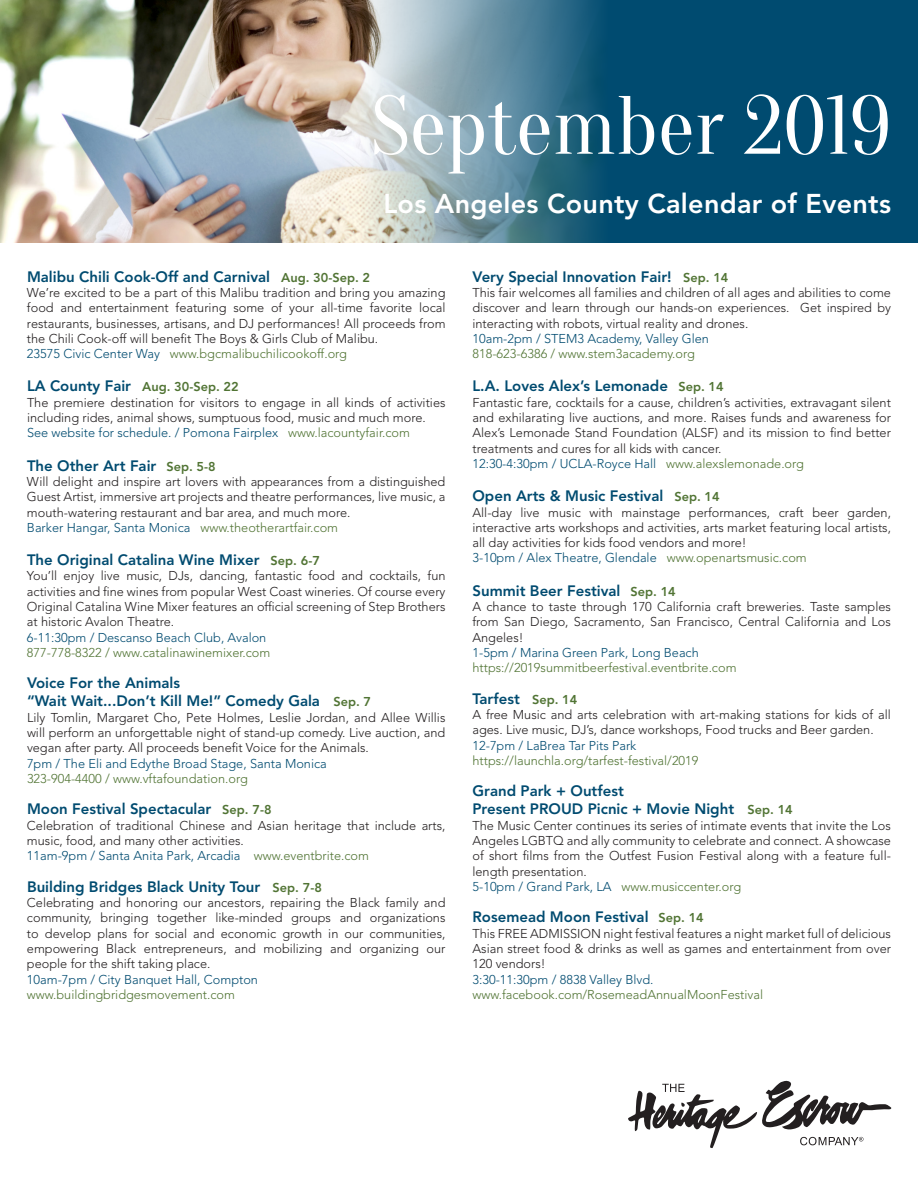
<style>
.page{position:relative;width:918px;height:1188px;background:#fff}
.page>*{position:absolute;margin:0;border:0;box-sizing:border-box;transform-origin:0 0}
.t1{font:82.5px "Oranienbaum";color:#fff}
.t2{font:800 27px "Avenir LT Std";letter-spacing:.01em;color:#fff}
.t3{font:800 15px/18px "Avenir LT Std";color:#004b70}
.t4{font:300 12.75px/15.3px "Avenir LT Std";color:#231f20}
.t5{font:300 12.75px "Avenir LT Std";color:#517434}
.t6{font:300 12.75px "Avenir LT Std";color:#004b70}
.s1{font-size:12.75px;color:#517434}
.s2{color:#004b70}
.s3{color:#517434}
.s4{font-weight:800;font-size:15px;color:#004b70}
.s5{font-weight:800;color:#517434}
</style>
<div class="page">
<div style="left:0;top:0;width:918px;height:243px;background:#004b70"></div>
<img style="left:0;top:0;width:598px;height:243px">
<svg style="left:628px;top:1081px;width:263px;height:67px"></svg>
<h1 class="t1" style="left:371px;top:80px;width:521px">September 2019</h1>
<h2 class="t2" style="left:383px;top:187px;width:509px">Los Angeles County Calendar of Events</h2>
<p class="t3" style="left:27px;top:267px;width:345px">Malibu Chili Cook-Off and Carnival <span class="s1">Aug. 30-Sep. 2</span></p>
<p class="t4" style="left:27px;top:285px;width:420px">We’re excited to be a part of this Malibu tradition and bring you amazing food and entertainment featuring some of your all-time favorite local restaurants, businesses, artisans, and DJ performances! All proceeds from the Chili Cook-off will benefit The Boys &amp; Girls Club of Malibu.<br><span class="s2">23575 Civic Center Way</span> <span class="s3">www.bgcmalibuchilicookoff.org</span></p>
<p class="t4" style="left:27px;top:379px;width:420px"><span class="s4">LA County Fair</span> <span class="s5">Aug. 30-Sep. 22<br></span>The premiere destination for visitors to engage in all kinds of activities including rides, animal shows, sumptuous food, music and much more.<br><span class="s2">See website for schedule. / Pomona Fairplex</span> <span class="s3">www.lacountyfair.com</span></p>
<p class="t3" style="left:27px;top:456px;width:190px">The Other Art Fair <span class="s1">Sep. 5-8</span></p>
<p class="t4" style="left:27px;top:474px;width:420px">Will delight and inspire art lovers with appearances from a distinguished Guest Artist, immersive art projects and theatre performances, live music, a mouth-watering restaurant and bar area, and much more.<br><span class="s2">Barker Hangar, Santa Monica</span> <span class="s3">www.theotherartfair.com</span></p>
<p class="t3" style="left:27px;top:551px;width:294px">The Original Catalina Wine Mixer <span class="s1">Sep. 6-7</span></p>
<p class="t4" style="left:27px;top:568px;width:420px;text-align:justify">You’ll enjoy live music, DJs, dancing, fantastic food and cocktails, fun activities and fine wines from popular West Coast wineries. Of course every Original Catalina Wine Mixer features an official screening of Step Brothers at historic Avalon Theatre.</p>
<p class="t6" style="left:27px;top:630px;width:241px">6-11:30pm / Descanso Beach Club, Avalon</p>
<p class="t5" style="left:27px;top:645px;width:245px">877-778-8322 / www.catalinawinemixer.com</p>
<p class="t3" style="left:27px;top:674px;width:346px">Voice For the Animals<br>“Wait Wait...Don’t Kill Me!” Comedy Gala <span class="s1">Sep. 7</span></p>
<p class="t4" style="left:27px;top:710px;width:420px;text-align:justify">Lily Tomlin, Margaret Cho, Pete Holmes, Leslie Jordan, and Allee Willis will perform an unforgettable night of stand-up comedy. Live auction, and vegan after party. All proceeds benefit Voice for the Animals.</p>
<p class="t6" style="left:27px;top:756px;width:301px">7pm / The Eli and Edythe Broad Stage, Santa Monica</p>
<p class="t5" style="left:27px;top:771px;width:222px">323-904-4400 / www.vftafoundation.org</p>
<p class="t3" style="left:27px;top:800px;width:246px">Moon Festival Spectacular <span class="s1">Sep. 7-8</span></p>
<p class="t4" style="left:27px;top:818px;width:420px">Celebration of traditional Chinese and Asian heritage that include arts, music, food, and many other activities.<br><span class="s2">11am-9pm / Santa Anita Park, Arcadia</span> <span class="s3">www.eventbrite.com</span></p>
<p class="t3" style="left:27px;top:878px;width:296px">Building Bridges Black Unity Tour <span class="s1">Sep. 7-8</span></p>
<p class="t4" style="left:27px;top:895px;width:420px;text-align:justify">Celebrating and honoring our ancestors, repairing the Black family and community, bringing together like-minded groups and organizations to develop plans for social and economic growth in our communities, empowering Black entrepreneurs, and mobilizing and organizing our people for the shift taking place.</p>
<p class="t6" style="left:27px;top:972px;width:233px">10am-7pm / City Banquet Hall, Compton</p>
<p class="t5" style="left:27px;top:987px;width:210px">www.buildingbridgesmovement.com</p>
<p class="t3" style="left:472px;top:267px;width:258px">Very Special Innovation Fair! <span class="s1">Sep. 14</span></p>
<p class="t4" style="left:473px;top:285px;width:420px;text-align:justify">This fair welcomes all families and children of all ages and abilities to come discover and learn through our hands-on experiences. Get inspired by interacting with robots, virtual reality and drones.</p>
<p class="t6" style="left:473px;top:331px;width:238px">10am-2pm / STEM3 Academy, Valley Glen</p>
<p class="t5" style="left:473px;top:346px;width:224px">818-623-6386 / www.stem3academy.org</p>
<p class="t3" style="left:472px;top:377px;width:253px">L.A. Loves Alex’s Lemonade <span class="s1">Sep. 14</span></p>
<p class="t4" style="left:472px;top:395px;width:420px">Fantastic fare, cocktails for a cause, children’s activities, extravagant silent and exhilarating live auctions, and more. Raises funds and awareness for Alex’s Lemonade Stand Foundation (ALSF) and its mission to find better treatments and cures for all kids with cancer.<br><span class="s2">12:30-4:30pm / UCLA-Royce Hall</span> <span class="s3">www.alexslemonade.org</span></p>
<p class="t3" style="left:472px;top:487px;width:249px">Open Arts &amp; Music Festival <span class="s1">Sep. 14</span></p>
<p class="t4" style="left:473px;top:505px;width:420px">All-day live music with mainstage performances, craft beer garden, interactive arts workshops and activities, arts market featuring local artists, all day activities for kids food vendors and more!<br><span class="s2">3-10pm / Alex Theatre, Glendale</span> <span class="s3">www.openartsmusic.com</span></p>
<p class="t3" style="left:472px;top:582px;width:205px">Summit Beer Festival <span class="s1">Sep. 14</span></p>
<p class="t4" style="left:472px;top:599px;width:420px;text-align:justify">A chance to taste through 170 California craft breweries. Taste samples from San Diego, Sacramento, San Francisco, Central California and Los Angeles!</p>
<p class="t6" style="left:472px;top:645px;width:228px">1-5pm / Marina Green Park, Long Beach</p>
<p class="t5" style="left:472px;top:660px;width:266px">https://2019summitbeerfestival.eventbrite.com</p>
<p class="t3" style="left:472px;top:690px;width:106px">Tarfest <span class="s1">Sep. 14</span></p>
<p class="t4" style="left:472px;top:707px;width:420px">A free Music and arts celebration with art-making stations for kids of all ages. Live music, DJ’s, dance workshops, Food trucks and Beer garden.</p>
<p class="t6" style="left:472px;top:738px;width:165px">12-7pm / LaBrea Tar Pits Park</p>
<p class="t5" style="left:472px;top:753px;width:228px">https://launchla.org/tarfest-festival/2019</p>
<p class="t3" style="left:472px;top:782px;width:322px">Grand Park + Outfest<br>Present PROUD Picnic + Movie Night <span class="s1">Sep. 14</span></p>
<p class="t4" style="left:472px;top:818px;width:420px">The Music Center continues its series of intimate events that invite the Los Angeles LGBTQ and ally community to celebrate and connect. A showcase of short films from the Outfest Fusion Festival along with a feature full&shy;length presentation.<br><span class="s2">5-10pm / Grand Park, LA</span> <span class="s3">www.musiccenter.org</span></p>
<p class="t3" style="left:472px;top:908px;width:233px">Rosemead Moon Festival <span class="s1">Sep. 14</span></p>
<p class="t4" style="left:473px;top:926px;width:420px;text-align:justify">This FREE ADMISSION night festival features a night market full of delicious Asian street food &amp; drinks as well as games and entertainment from over 120 vendors!</p>
<p class="t6" style="left:473px;top:972px;width:183px">3:30-11:30pm / 8838 Valley Blvd.</p>
<p class="t5" style="left:473px;top:987px;width:292px">www.facebook.com/RosemeadAnnualMoonFestival</p>
</div>
